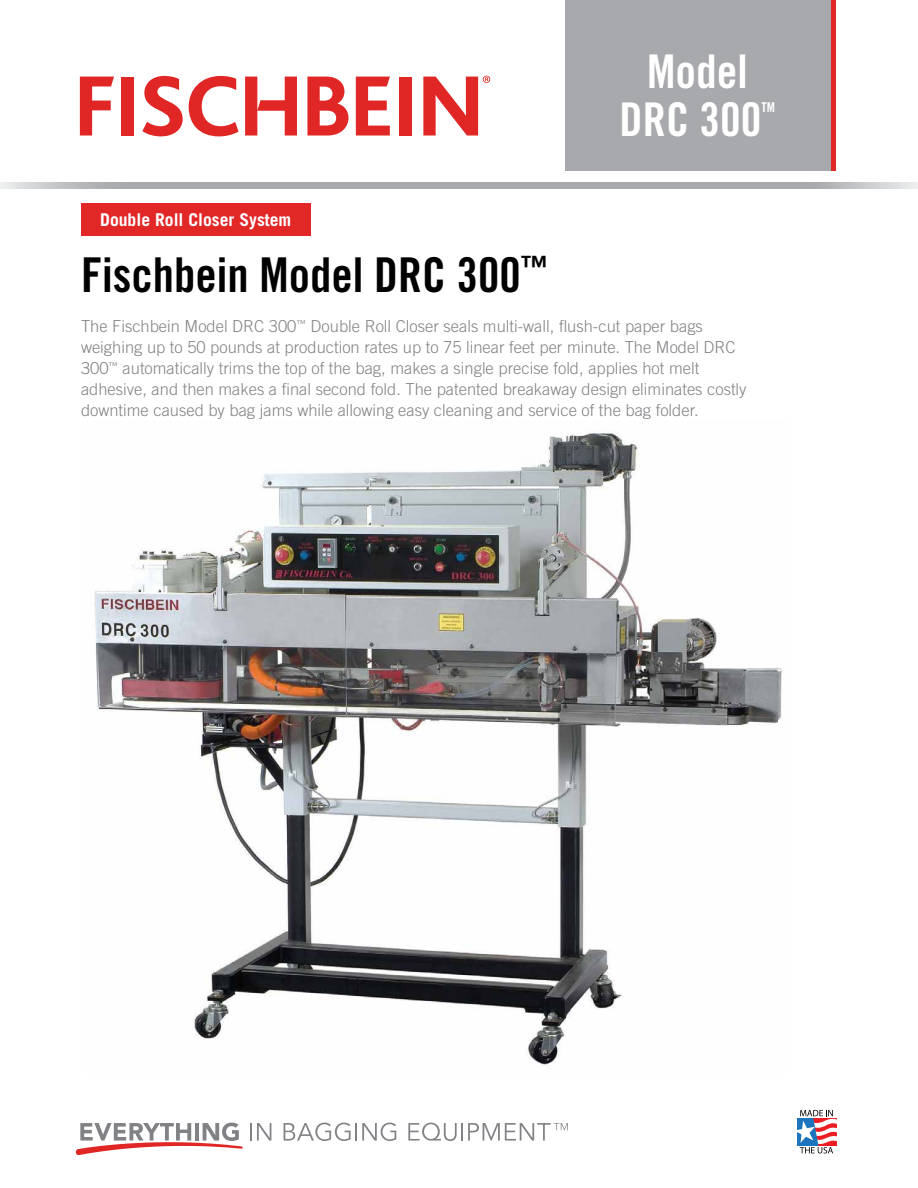
<style>
.page{position:relative;width:918px;height:1188px;background:#fff}
.page>*{position:absolute;margin:0;border:0;box-sizing:border-box;transform-origin:0 0}
.t1{font:48px "Trade Gothic Bold Cond Twenty";color:#000}
.t2{font:46.5px/48px "Trade Gothic Bold Cond Twenty";color:#fff;text-align:center}
.t3{font:700 17.7px "Trade Gothic";color:#fff}
.t4{font:300 16.5px/21px "Trade Gothic";color:#808285}
.t5{font:13.5px "Trade Gothic Bold Cond Twenty";color:#fff}
</style>
<div class="page">
<div style="left:573px;top:0;width:263px;height:171px;background:linear-gradient(to bottom,#e12726,#e12726)"></div>
<div style="left:565px;top:0;width:265px;height:171px;background:#a7a9ac"></div>
<svg style="left:0;top:183px;width:918px;height:6px"></svg>
<svg style="left:80px;top:77px;width:34px;height:59px"></svg>
<div style="left:121px;top:77px;width:13px;height:59px;background:#e12726"></div>
<svg style="left:142px;top:76px;width:41px;height:60px"></svg>
<svg style="left:189px;top:76px;width:50px;height:60px"></svg>
<svg style="left:245px;top:77px;width:52px;height:59px"></svg>
<svg style="left:307px;top:77px;width:42px;height:59px"></svg>
<svg style="left:356px;top:77px;width:34px;height:59px"></svg>
<div style="left:400px;top:77px;width:12px;height:59px;background:#e12726"></div>
<svg style="left:423px;top:76px;width:67px;height:60px"></svg>
<svg style="left:250px;top:1123px;width:21px;height:18px"></svg>
<svg style="left:284px;top:1123px;width:112px;height:18px"></svg>
<svg style="left:408px;top:1123px;width:160px;height:18px"></svg>
<svg style="left:76px;top:1123px;width:167px;height:32px"></svg>
<svg style="left:797px;top:1110px;width:39px;height:43px"></svg>
<img style="left:94px;top:433px;width:689px;height:633px">
<div style="left:81px;top:203px;width:229px;height:33px;background:#e22727"></div>
<p class="t3" style="left:100px;top:209px;width:193px">Double Roll Closer System</p>
<h1 class="t1" style="left:81px;top:246px;width:469px">Fischbein Model DRC 300<sup>™</sup></h1>
<h2 class="t2" style="left:620px;top:47px;width:144px">Model<br>DRC 300</h2>
<p class="t5" style="left:762px;top:99px;width:15px">TM</p>
<p class="t4" style="left:81px;top:316px;width:667px">The Fischbein Model DRC 300<sup>™</sup> Double Roll Closer seals multi-wall, flush-cut paper bags weighing up to 50 pounds at production rates up to 75 linear feet per minute. The Model DRC 300<sup>™</sup> automatically trims the top of the bag, makes a single precise fold, applies hot melt adhesive, and then makes a final second fold. The patented breakaway design eliminates costly downtime caused by bag jams while allowing easy cleaning and service of the bag folder.</p>
</div>
